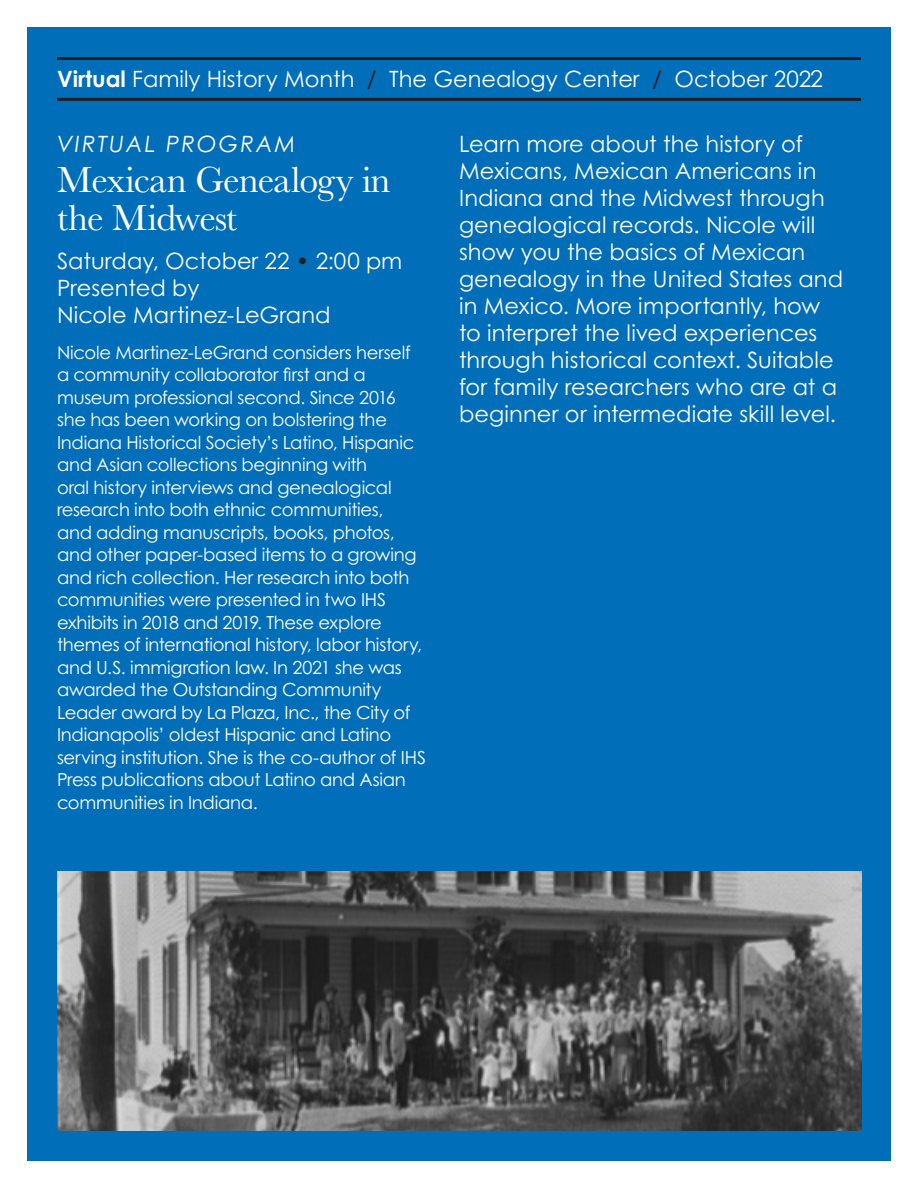
<style>
.page{position:relative;width:918px;height:1188px;background:#fff}
.page>*{position:absolute;margin:0;border:0;box-sizing:border-box;transform-origin:0 0}
.t1{font:37.5px/37.5px "Baskerville URW";letter-spacing:-.025em;color:#fff}
.t2{font:22.5px/27px "Century Gothic Pro";color:#fff}
.t3{font:italic 22.5px "Century Gothic Pro";letter-spacing:.09em;color:#fff}
.t4{font:18px/22.5px "Century Gothic Pro";letter-spacing:-.015em;color:#fff}
.s1{font-weight:700}
.s2{color:#231f20}
.s3{font-family:"Century Gothic";font-size:23.25px}
</style>
<div class="page">
<div style="left:27px;top:27px;width:864px;height:1134px;background:#006eb9"></div>
<hr style="left:57px;top:57px;width:804px;height:3px;background:#231f20">
<hr style="left:57px;top:98px;width:804px;height:3px;background:#231f20">
<img style="left:57px;top:871px;width:804px;height:260px">
<p class="t2" style="left:57px;top:65px;width:767px"><span class="s1">Virtual</span> Family History Month <span class="s2">/</span> The Genealogy Center <span class="s2">/</span> October 202<span class="s3">2</span></p>
<p class="t3" style="left:57px;top:130px;width:240px">VIRTUAL PROGRAM</p>
<p class="t1" style="left:57px;top:160px;width:335px">Mexican Genealogy in the Midwest</p>
<p class="t2" style="left:57px;top:247px;width:347px">Saturday, October 22 <span class="s2">•</span> 2:00 pm<br>Presented by<br>Nicole Martinez-LeGrand</p>
<p class="t4" style="left:57px;top:341px;width:371px">Nicole Martinez-LeGrand considers herself a community collaborator first and a museum professional second. Since 2016 she has been working on bolstering the Indiana Historical Society’s Latino, Hispanic and Asian collections beginning with<br>oral history interviews and genealogical research into both ethnic communities,<br>and adding manuscripts, books, photos, and other paper-based items to a growing and rich collection. Her research into both communities were presented in two IHS exhibits in 2018 and 2019. These explore themes of international history, labor history, and U.S. immigration law. In 2021 she was awarded the Outstanding Community Leader award by La Plaza, Inc., the City of Indianapolis’ oldest Hispanic and Latino serving institution. She is the co-author of IHS Press publications about Latino and Asian communities in Indiana.</p>
<p class="t2" style="left:459px;top:130px;width:386px">Learn more about the history of Mexicans, Mexican Americans in Indiana and the Midwest through genealogical records. Nicole will show you the basics of Mexican genealogy in the United States and in Mexico. More importantly, how to interpret the lived experiences through historical context. Suitable for family researchers who are at a beginner or intermediate skill level.</p>
</div>
